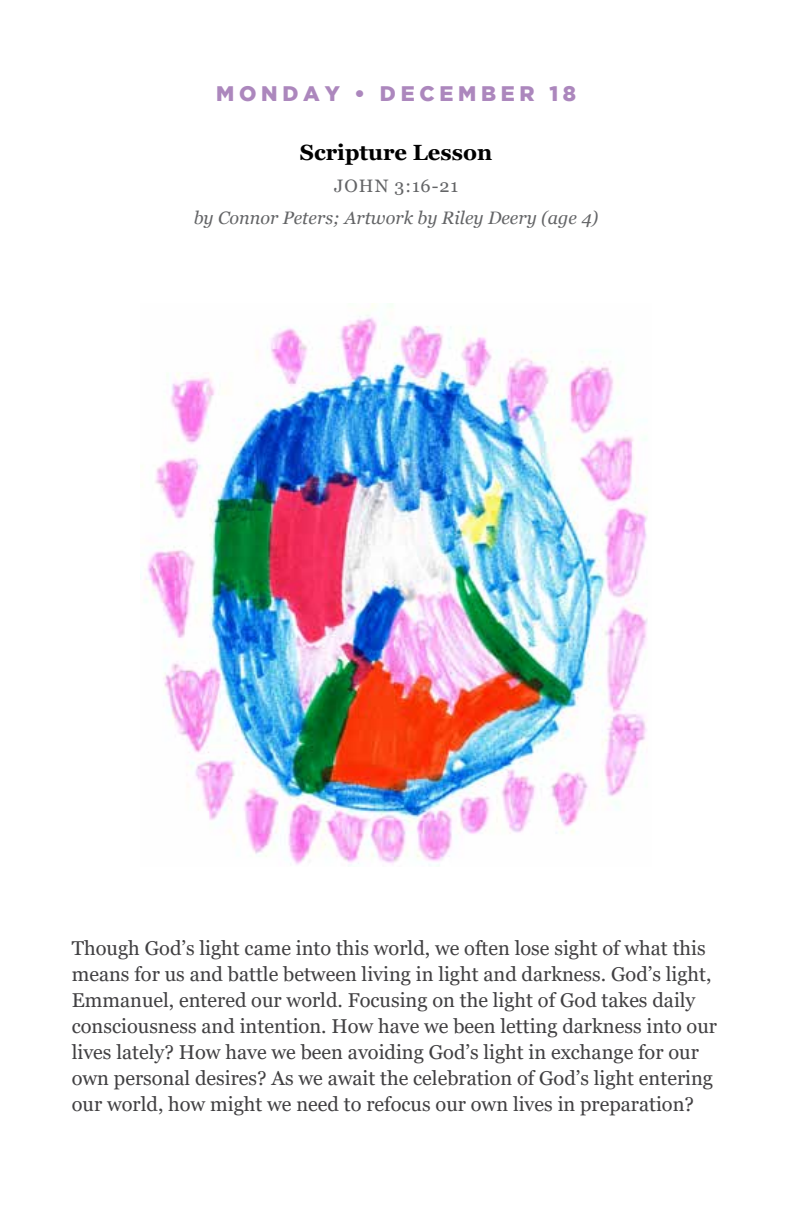
<style>
.page{position:relative;width:792px;height:1224px;background:#fff}
.page>*{position:absolute;margin:0;border:0;box-sizing:border-box;transform-origin:0 0}
.t1{font:700 22px "Georgia";color:#000}
.t2{font:900 21px "Gotham";letter-spacing:.225em;color:#ac87bd}
.t3{font:20px/26px "Georgia";color:#414042}
.t4{font:italic 18px "Georgia";color:#636466}
.t5{font:18px "Georgia";letter-spacing:.06em;color:#636466}
</style>
<div class="page">
<img style="left:144px;top:304px;width:504px;height:562px">
<p class="t2" style="left:216px;top:82px;width:361px">MONDAY • DECEMBER 18</p>
<p class="t1" style="left:300px;top:139px;width:194px">Scripture Lesson</p>
<p class="t5" style="left:334px;top:175px;width:125px">JOHN 3:16-21</p>
<p class="t4" style="left:194px;top:207px;width:406px">by Connor Peters; Artwork by Riley Deery (age 4)</p>
<p class="t3" style="left:72px;top:935px;width:647px">Though God’s light came into this world, we often lose sight of what this means for us and battle between living in light and darkness. God’s light, Emmanuel, entered our world. Focusing on the light of God takes daily consciousness and intention. How have we been letting darkness into our lives lately? How have we been avoiding God’s light in exchange for our own personal desires? As we await the celebration of God’s light entering our world, how might we need to refocus our own lives in preparation?</p>
</div>
